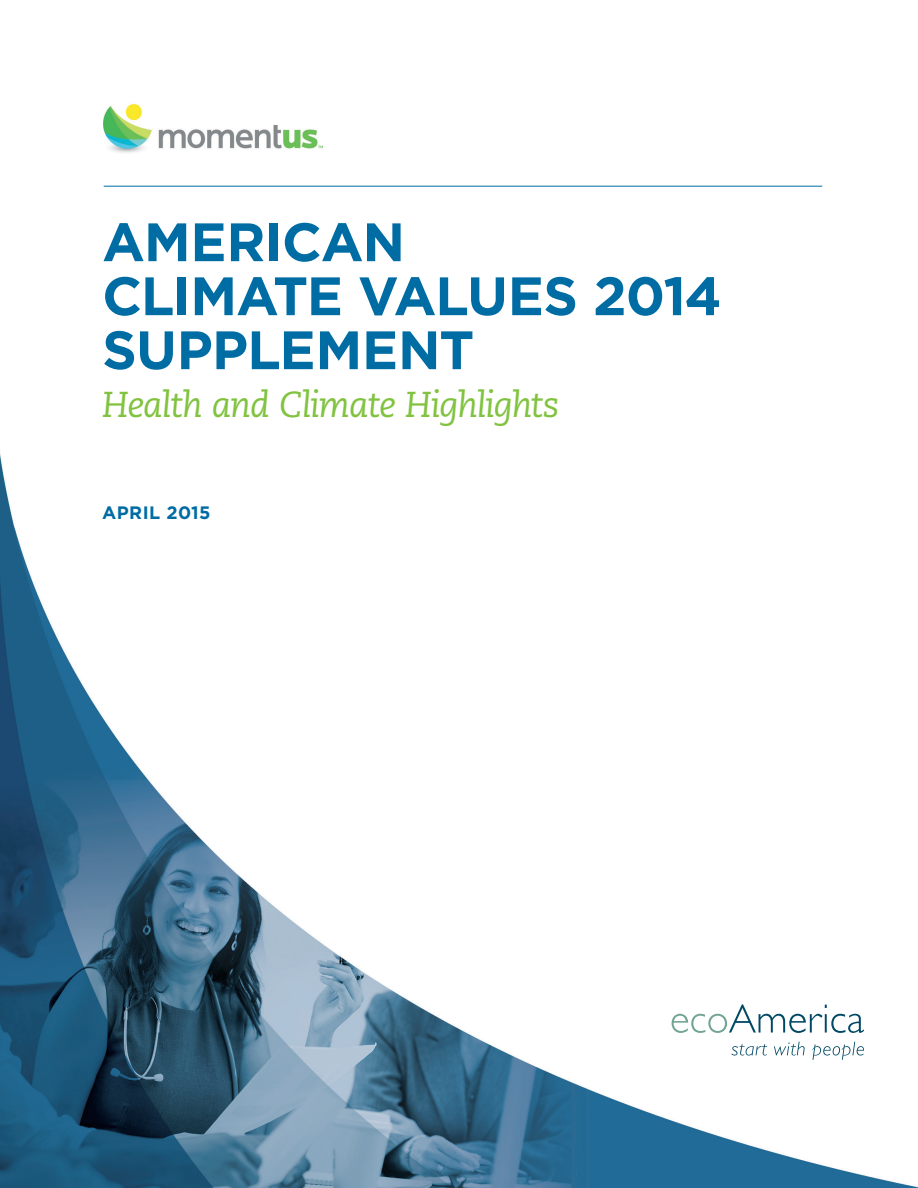
<style>
.page{position:relative;width:918px;height:1188px;background:#fff}
.page>*{position:absolute;margin:0;border:0;box-sizing:border-box;transform-origin:0 0}
.MASTER_STYLE{font:700 54px/54px "Gotham";letter-spacing:-.02em;color:#006ca4}
.MASTER_STYLE-2{font:italic 36px "Caecilia";letter-spacing:-.04em;color:#81c340}
.MASTER_STYLE-3{font:700 18px "Gotham";letter-spacing:.02em;color:#006ca4}
</style>
<div class="page">
<img style="left:0;top:117px;width:918px;height:1071px">
<hr style="left:104px;top:186px;width:718px;height:1px;background:#006ca4">
<svg style="left:672px;top:1004px;width:192px;height:29px"></svg>
<svg style="left:732px;top:1044px;width:35px;height:12px"></svg>
<svg style="left:774px;top:1042px;width:31px;height:14px"></svg>
<svg style="left:812px;top:1042px;width:52px;height:18px"></svg>
<img style="left:104px;top:104px;width:219px;height:51px">
<p class="MASTER_STYLE" style="left:102px;top:215px;width:621px">AMERICAN<br>CLIMATE VALUES 2014<br>SUPPLEMENT</p>
<p class="MASTER_STYLE-2" style="left:102px;top:384px;width:459px">Health and Climate Highlights</p>
<p class="MASTER_STYLE-3" style="left:102px;top:501px;width:110px">APRIL 2015</p>
</div>
